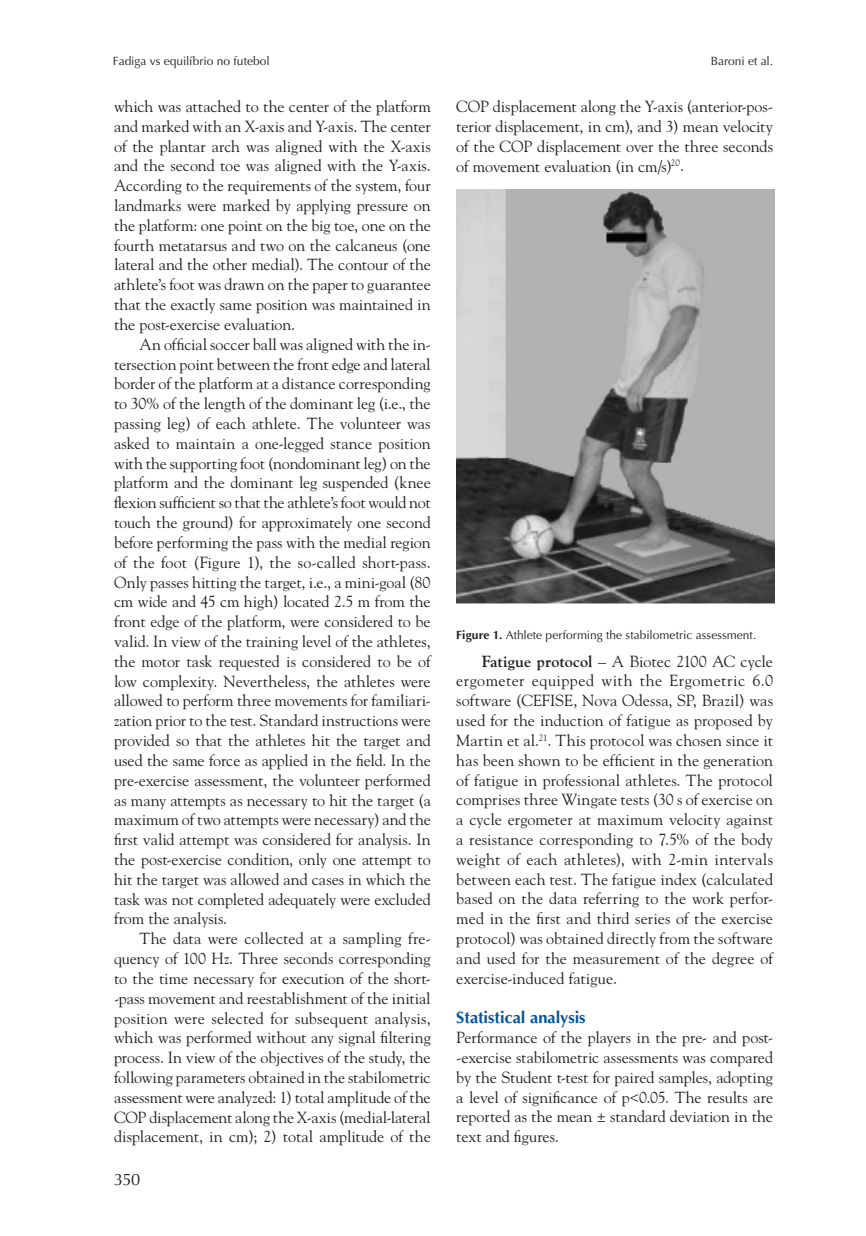
<style>
.page{position:relative;width:866px;height:1236px;background:#fff}
.page>*{position:absolute;margin:0;border:0;box-sizing:border-box;transform-origin:0 0}
.t1{font:700 16.5px "Optima LT Std";color:#01539e}
.t2{font:16.5px "Optima LT Std";color:#231f20}
.t3{font:16.05px/19.8px "Goudy Std";letter-spacing:-.005em;color:#231f20;text-align:justify}
.t4{font:12px "Optima LT Std";color:#231f20}
.s1{font-weight:700}
.s2{font-style:italic}
</style>
<div class="page">
<img style="left:456px;top:189px;width:318px;height:415px">
<p class="t4" style="left:113px;top:54px;width:158px">Fadiga vs equilíbrio no futebol</p>
<p class="t4" style="left:711px;top:54px;width:64px">Baroni et al.</p>
<p class="t3" style="left:114px;top:96px;width:318px">which was attached to the center of the platform and marked with an X-axis and Y-axis. The center of the plantar arch was aligned with the X-axis and the second toe was aligned with the Y-axis.<br>According to the requirements of the system, four landmarks were marked by applying pressure on the platform: one point on the big toe, one on the fourth metatarsus and two on the calcaneus (one lateral and the other medial). The contour of the athlete’s foot was drawn on the paper to guarantee that the exactly same position was maintained in the post-exercise evaluation.</p>
<p class="t3" style="left:114px;top:334px;width:318px;text-indent:26px">An official soccer ball was aligned with the in&shy;tersection point between the front edge and lateral border of the platform at a distance corresponding to 30% of the length of the dominant leg (i.e., the passing leg) of each athlete. The volunteer was asked to maintain a one-legged stance position with the supporting foot (nondominant leg) on the platform and the dominant leg suspended (knee flexion sufficient so that the athlete’s foot would not touch the ground) for approximately one second before performing the pass with the medial region of the foot (Figure 1), the so-called short-pass.<br>Only passes hitting the target, i.e., a mini-goal (80 cm wide and 45 cm high) located 2.5 m from the front edge of the platform, were considered to be valid. In view of the training level of the athletes, the motor task requested is considered to be of low complexity. Nevertheless, the athletes were allowed to perform three movements for familiari&shy;zation prior to the test. Standard instructions were provided so that the athletes hit the target and used the same force as applied in the field. In the pre-exercise assessment, the volunteer performed as many attempts as necessary to hit the target (a maximum of two attempts were necessary) and the first valid attempt was considered for analysis. In the post-exercise condition, only one attempt to hit the target was allowed and cases in which the task was not completed adequately were excluded from the analysis.</p>
<p class="t3" style="left:114px;top:928px;width:318px;text-indent:26px">The data were collected at a sampling fre&shy;quency of 100 Hz. Three seconds corresponding to the time necessary for execution of the short--pass movement and reestablishment of the initial position were selected for subsequent analysis, which was performed without any signal filtering process. In view of the objectives of the study, the following parameters obtained in the stabilometric assessment were analyzed: 1) total amplitude of the COP displacement along the X-axis (medial-lateral displacement, in cm); 2) total amplitude of the</p>
<p class="t2" style="left:114px;top:1169px;width:28px">350</p>
<p class="t3" style="left:456px;top:96px;width:318px">COP displacement along the Y-axis (anterior-pos&shy;terior displacement, in cm), and 3) mean velocity of the COP displacement over the three seconds of movement evaluation (in cm/s)<sup>20</sup>.</p>
<p class="t4" style="left:456px;top:627px;width:302px"><span class="s1">Figure 1.</span> Athlete performing the stabilometric assessment.</p>
<p class="t3" style="left:456px;top:651px;width:318px;text-indent:26px"><span class="s1">Fatigue protocol</span> <span class="s2">–</span> A Biotec 2100 AC cycle ergometer equipped with the Ergometric 6.0 software (CEFISE, Nova Odessa, SP, Brazil) was used for the induction of fatigue as proposed by Martin et al.<sup>21</sup>. This protocol was chosen since it has been shown to be efficient in the generation of fatigue in professional athletes. The protocol comprises three Wingate tests (30 s of exercise on a cycle ergometer at maximum velocity against a resistance corresponding to 7.5% of the body weight of each athletes), with 2-min intervals between each test. The fatigue index (calculated based on the data referring to the work perfor&shy;med in the first and third series of the exercise protocol) was obtained directly from the software and used for the measurement of the degree of exercise-induced fatigue.</p>
<p class="t1" style="left:456px;top:1007px;width:131px">Statistical analysis</p>
<p class="t3" style="left:456px;top:1027px;width:318px">Performance of the players in the pre- and post--exercise stabilometric assessments was compared by the Student t-test for paired samples, adopting a level of significance of p&lt;0.05. The results are reported as the mean ± standard deviation in the text and figures.</p>
</div>
